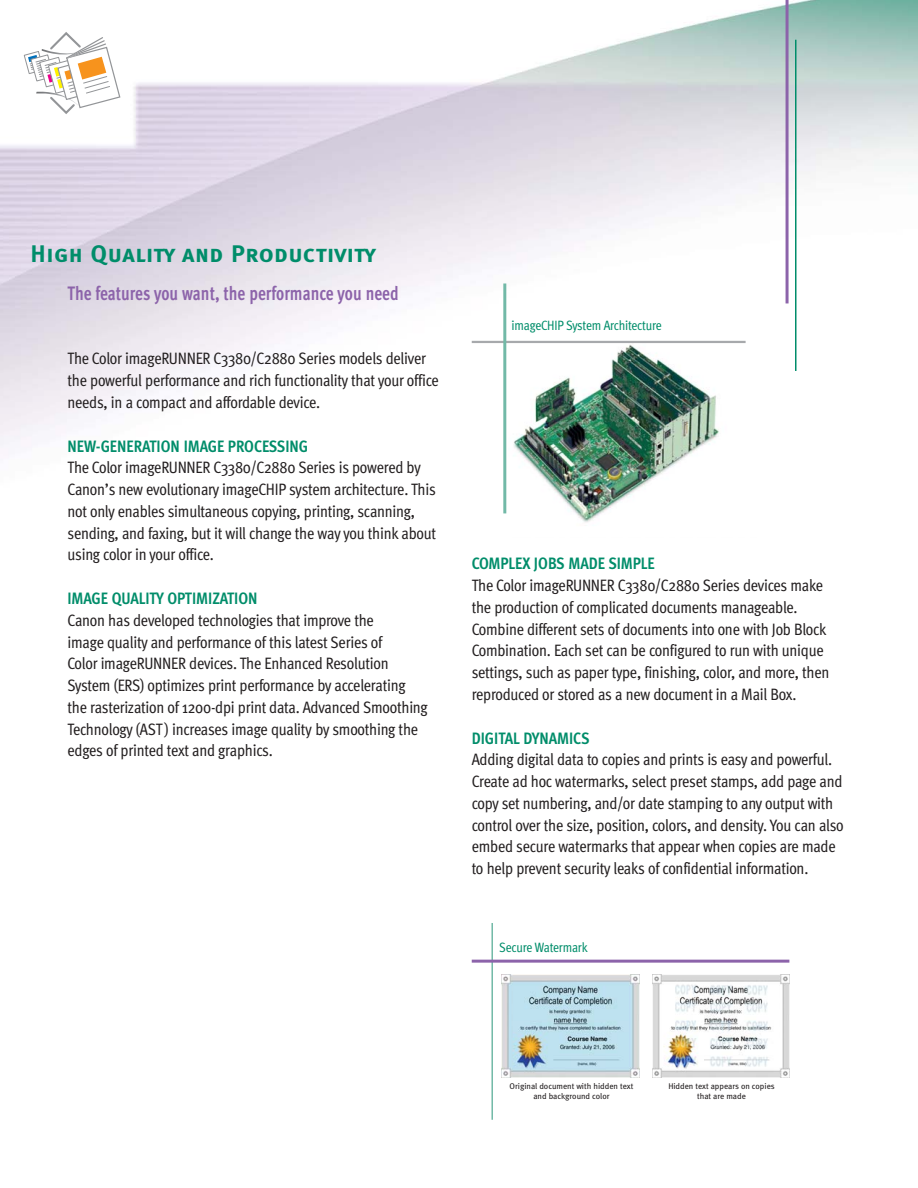
<style>
.page{position:relative;width:918px;height:1188px;background:#fff}
.page>*{position:absolute;margin:0;border:0;box-sizing:border-box;transform-origin:0 0}
.t1{font:24px "Meta Bold Caps";letter-spacing:.01em;color:#008d6a}
.t2{font:700 19.5px "Meta Cond";color:#8c63aa;scale:.9 1}
.t3{font:16.5px/21.8px "Meta Cond";letter-spacing:-.015em;color:#231f20}
.t4{font:700 16.5px "Meta Cond";letter-spacing:-.005em;color:#008d6a}
.t5{font:13.5px "Meta Cond Book LF";letter-spacing:-.015em;color:#008d6a}
.t6{font:8.25px/9.9px "Meta";color:#231f20;text-align:center}
</style>
<div class="page">
<img style="left:0;top:0;width:918px;height:1078px">
<hr style="left:491px;top:923px;width:2px;height:197px;background:#72b9a7">
<hr style="left:472px;top:960px;width:317px;height:3px;background:#8c63aa">
<img style="left:652px;top:974px;width:138px;height:103px">
<img style="left:502px;top:975px;width:137px;height:103px">
<hr style="left:795px;top:40px;width:1px;height:331px;background:#008d6a">
<hr style="left:786px;top:0;width:3px;height:303px;background:#8c63aa">
<svg style="left:23px;top:30px;width:97px;height:86px"></svg>
<img style="left:508px;top:343px;width:249px;height:195px">
<hr style="left:472px;top:341px;width:274px;height:2px;background:#a7a9ac">
<hr style="left:503px;top:284px;width:3px;height:229px;background:#72b9a7">
<h1 class="t1" style="left:30px;top:240px;width:347px">High Quality and Productivity</h1>
<p class="t2" style="left:68px;top:286px;width:369px">The features you want, the performance you need</p>
<p class="t3" style="left:68px;top:349px;width:373px">The Color imageRUNNER C3380/C2880 Series models deliver the powerful performance and rich functionality that your office needs, in a compact and affordable device.</p>
<p class="t4" style="left:68px;top:440px;width:242px">NEW-GENERATION IMAGE PROCESSING</p>
<p class="t3" style="left:68px;top:458px;width:370px">The Color imageRUNNER C3380/C2880 Series is powered by Canon’s new evolutionary imageCHIP system architecture. This not only enables simultaneous copying, printing, scanning, sending, and faxing, but it will change the way you think about using color in your office.</p>
<p class="t4" style="left:68px;top:592px;width:192px">IMAGE QUALITY OPTIMIZATION</p>
<p class="t3" style="left:68px;top:611px;width:362px">Canon has developed technologies that improve the<br>image quality and performance of this latest Series of<br>Color imageRUNNER devices. The Enhanced Resolution System (ERS) optimizes print performance by accelerating the rasterization of 1200-dpi print data. Advanced Smoothing Technology (AST ) increases image quality by smoothing the edges of printed text and graphics.</p>
<p class="t5" style="left:512px;top:321px;width:152px">imageCHIP System Architecture</p>
<p class="t4" style="left:472px;top:558px;width:184px">COMPLEX JOBS MADE SIMPLE</p>
<p class="t3" style="left:472px;top:576px;width:359px">The Color imageRUNNER C3380/C2880 Series devices make the production of complicated documents manageable.<br>Combine different sets of documents into one with Job Block Combination. Each set can be configured to run with unique settings, such as paper type, finishing, color, and more, then reproduced or stored as a new document in a Mail Box.</p>
<p class="t4" style="left:472px;top:732px;width:119px">DIGITAL DYNAMICS</p>
<p class="t3" style="left:472px;top:751px;width:374px">Adding digital data to copies and prints is easy and powerful.<br>Create ad hoc watermarks, select preset stamps, add page and copy set numbering, and/or date stamping to any output with control over the size, position, colors, and density. You can also embed secure watermarks that appear when copies are made to help prevent security leaks of confidential information.</p>
<p class="t5" style="left:499px;top:942px;width:90px">Secure Watermark</p>
<p class="t6" style="left:510px;top:1082px;width:125px">Original document with hidden text and background color</p>
<p class="t6" style="left:668px;top:1082px;width:108px">Hidden text appears on copies that are made</p>
</div>
